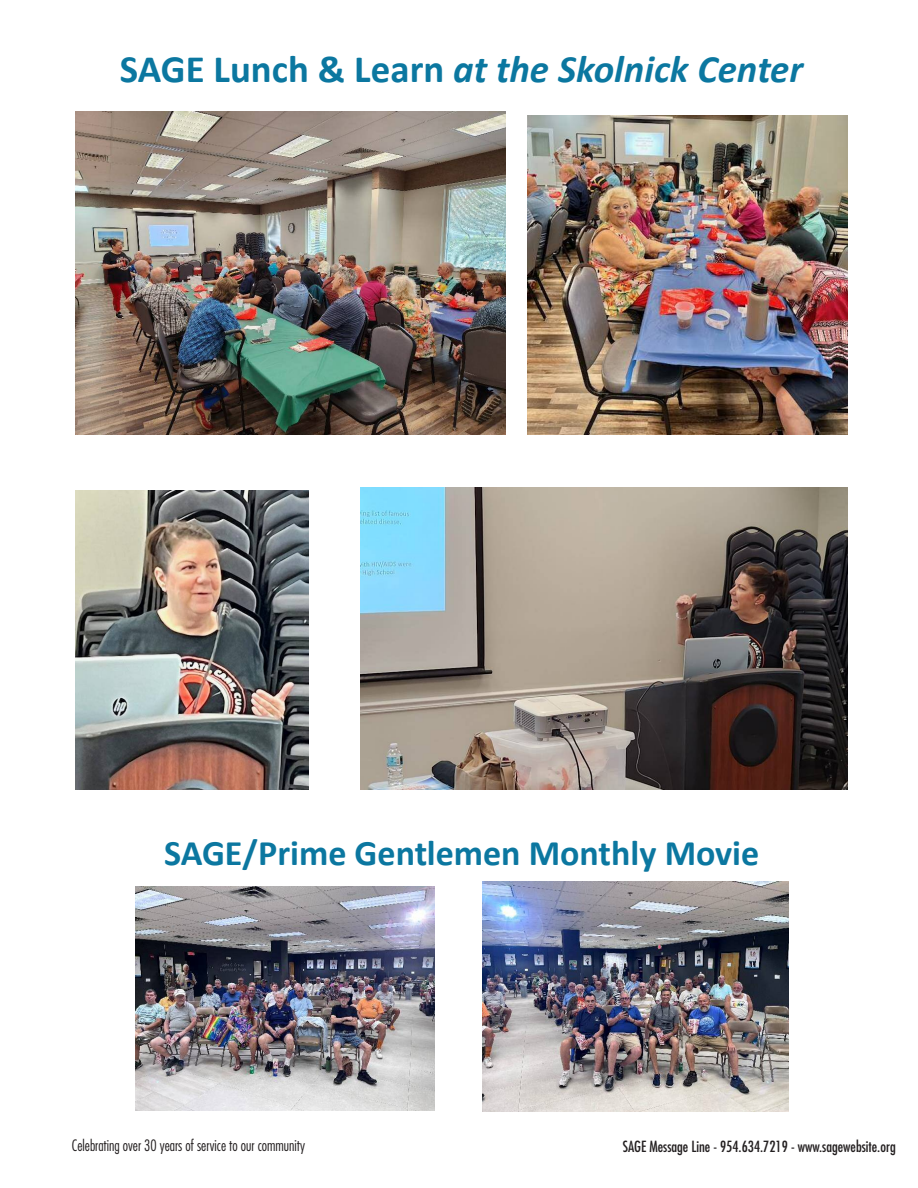
<style>
.page{position:relative;width:918px;height:1188px;background:#fff}
.page>*{position:absolute;margin:0;border:0;box-sizing:border-box;transform-origin:0 0}
.t1{font:italic 700 38.85px "Calibri";color:#0b77a0}
.t2{font:700 36px "Calibri";letter-spacing:-.005em;color:#0b77a0}
.t3{font:300 condensed 15.3px "Futura";color:#231f20}
.t4{font:condensed 15px "Futura";color:#231f20}
.s1{font-style:normal}
</style>
<div class="page">
<img style="left:75px;top:112px;width:430px;height:323px">
<img style="left:527px;top:115px;width:321px;height:319px">
<img style="left:75px;top:491px;width:233px;height:299px">
<img style="left:360px;top:488px;width:488px;height:302px">
<img style="left:135px;top:886px;width:299px;height:224px">
<img style="left:482px;top:882px;width:306px;height:229px">
<h1 class="t1" style="left:120px;top:53px;width:685px"><span class="s1">SAGE Lunch &amp; Learn</span> at the Skolnick Center</h1>
<h2 class="t2" style="left:164px;top:838px;width:597px">SAGE/Prime Gentlemen Monthly Movie</h2>
<p class="t3" style="left:72px;top:1139px;width:235px">Celebrating over 30 years of service to our community</p>
<p class="t4" style="left:623px;top:1139px;width:275px">SAGE Message Line - 954.634.7219 - www.sagewebsite.org</p>
</div>
